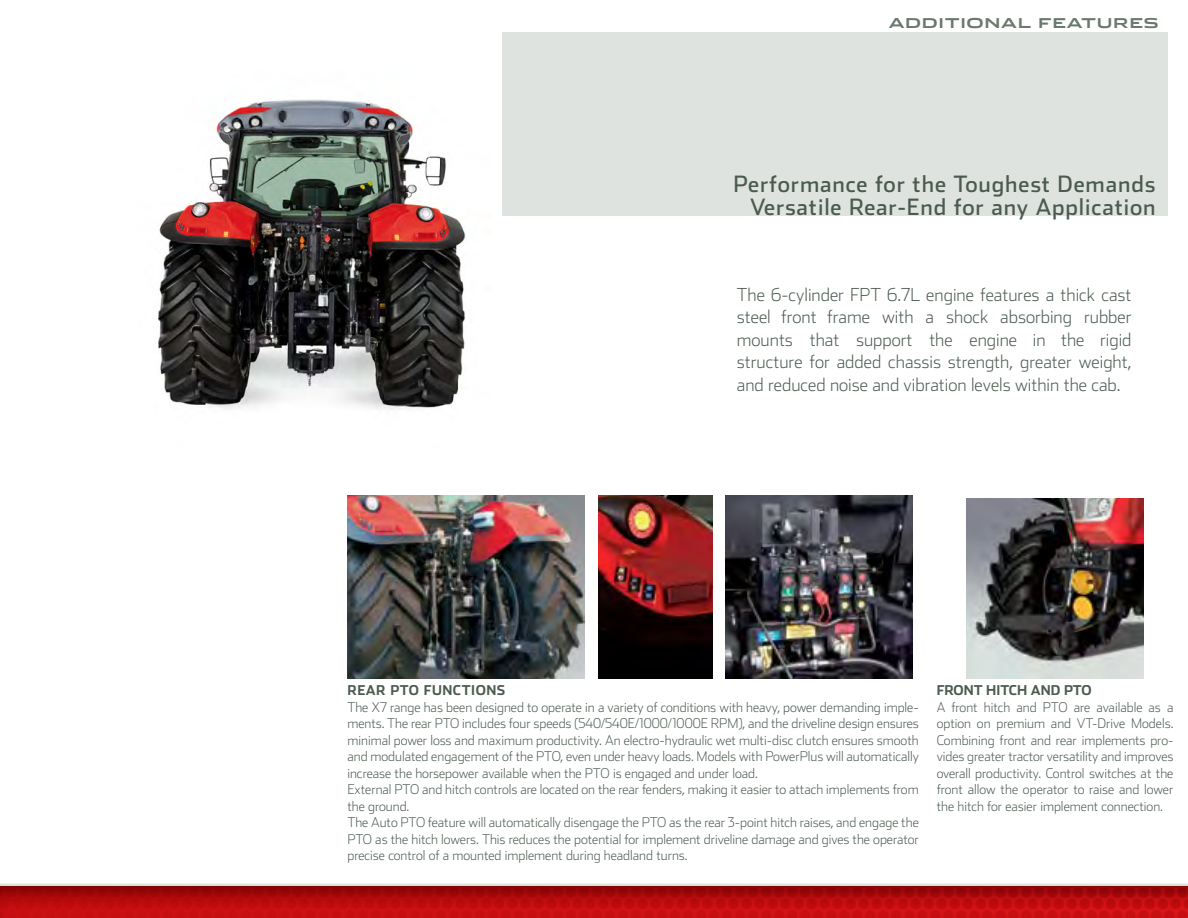
<style>
.page{position:relative;width:1188px;height:918px;background:#fff}
.page>*{position:absolute;margin:0;border:0;box-sizing:border-box;transform-origin:0 0}
.t1{font:22.5px/22.5px "Stainless";letter-spacing:.04em;color:#4b5a4f;text-align:right}
.t2{font:200 18px/22.5px "Stainless";color:#4b5a4f;text-align:justify}
.t3{font:200 13.5px/16.5px "Stainless";color:#4b5a4f}
.t4{font:700 13.5px "Stainless Ext";letter-spacing:.05em;color:#6a786d}
.t5{font:700 13.5px "Stainless";letter-spacing:.04em;color:#4b5a4f}
.t6{font:700 13.5px "Stainless";letter-spacing:.015em;color:#4b5a4f}
</style>
<div class="page">
<svg style="left:0;top:883px;width:1188px;height:35px;background:#b81d1e"></svg>
<div style="left:347px;top:32px;width:821px;height:184px;background:#dee3df"></div>
<img style="left:347px;top:495px;width:237px;height:184px">
<img style="left:598px;top:495px;width:115px;height:184px">
<img style="left:725px;top:495px;width:188px;height:184px">
<img style="left:966px;top:498px;width:178px;height:181px">
<img style="left:158px;top:32px;width:344px;height:378px">
<p class="t4" style="left:889px;top:15px;width:272px">ADDITIONAL FEATURES</p>
<h1 class="t1" style="left:733px;top:172px;width:424px">Performance for the Toughest Demands<br>Versatile Rear-End for any Application</h1>
<p class="t2" style="left:737px;top:283px;width:396px">The 6-cylinder FPT 6.7L engine features a thick cast steel front frame with a shock absorbing rubber mounts that support the engine in the rigid structure for added chassis strength, greater weight, and reduced noise and vibration levels within the cab.</p>
<p class="t5" style="left:347px;top:682px;width:159px">REAR PTO FUNCTIONS</p>
<p class="t3" style="left:347px;top:699px;width:573px">The X7 range has been designed to operate in a variety of conditions with heavy, power demanding imple&shy;ments. The rear PTO includes four speeds (540/540E/1000/1000E RPM), and the driveline design ensures minimal power loss and maximum productivity. An electro-hydraulic wet multi-disc clutch ensures smooth and modulated engagement of the PTO, even under heavy loads. Models with PowerPlus will automatically increase the horsepower available when the PTO is engaged and under load.<br>External PTO and hitch controls are located on the rear fenders, making it easier to attach implements from the ground.<br>The Auto PTO feature will automatically disengage the PTO as the rear 3-point hitch raises, and engage the PTO as the hitch lowers. This reduces the potential for implement driveline damage and gives the operator precise control of a mounted implement during headland turns.</p>
<p class="t6" style="left:937px;top:682px;width:156px">FRONT HITCH AND PTO</p>
<p class="t3" style="left:937px;top:699px;width:238px;text-align:justify">A front hitch and PTO are available as a option on premium and VT-Drive Models.<br>Combining front and rear implements pro&shy;vides greater tractor versatility and improves overall productivity. Control switches at the front allow the operator to raise and lower the hitch for easier implement connection.</p>
</div>
